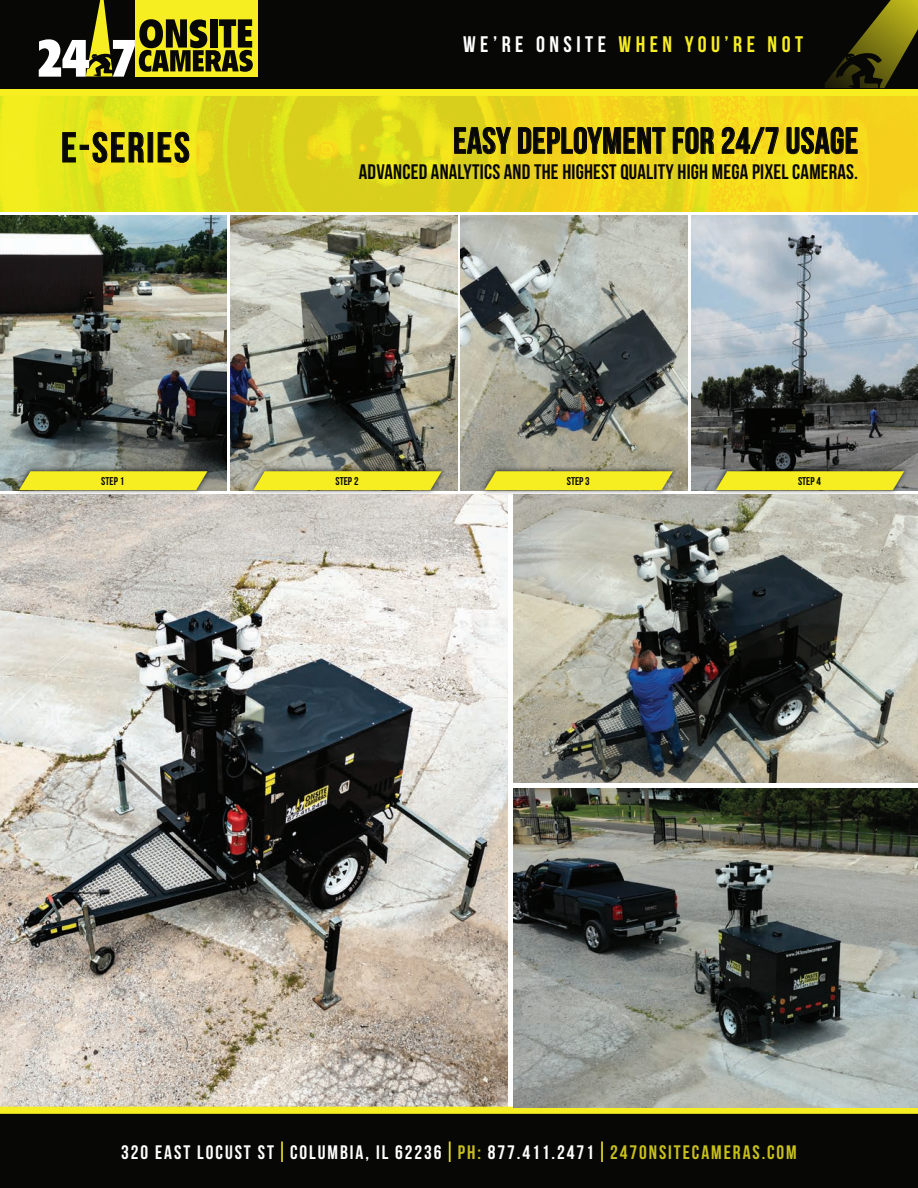
<style>
.page{position:relative;width:918px;height:1188px;background:#fff}
.page>*{position:absolute;margin:0;border:0;box-sizing:border-box;transform-origin:0 0}
.t1{font:700 42px "Bebas Neue";letter-spacing:.05em;color:#070706}
.t2{font:700 36.6px "Bebas Neue";letter-spacing:.01em;color:#070706}
.t3{font:700 22.5px "Bebas Neue";letter-spacing:.2em;color:#f7ee21}
.t4{font:700 21px "Bebas Neue";letter-spacing:.01em;color:#070706}
.t5{font:700 19.5px "Bebas Neue";letter-spacing:.1em;color:#fff}
.t6{font:700 11.25px "Bebas Neue";color:#070706}
.s1{color:#fff}
.s2{font-size:29.25px;color:#f7ee21}
.s3{color:rgb(247 238 33/.8)}
</style>
<div class="page">
<img style="left:0;top:495px;width:507px;height:612px">
<div style="left:0;top:0;width:918px;height:90px;background:#070706"></div>
<div style="left:135px;top:0;width:123px;height:76px;background:#f7ee21"></div>
<svg style="left:39px;top:0;width:214px;height:77px"></svg>
<div style="left:0;top:1113px;width:918px;height:75px;background:#070706"></div>
<img style="left:0;top:216px;width:227px;height:274px">
<img style="left:230px;top:216px;width:227px;height:274px">
<img style="left:461px;top:216px;width:227px;height:274px">
<img style="left:691px;top:216px;width:227px;height:274px">
<img style="left:246px;top:464px;width:203px;height:34px">
<svg style="left:253px;top:471px;width:189px;height:19px;background:#eee627"></svg>
<img style="left:12px;top:464px;width:203px;height:34px">
<svg style="left:19px;top:471px;width:189px;height:19px;background:#ece427"></svg>
<img style="left:477px;top:464px;width:204px;height:34px">
<svg style="left:485px;top:471px;width:188px;height:19px;background:#eee526"></svg>
<img style="left:708px;top:464px;width:204px;height:31px">
<svg style="left:716px;top:471px;width:188px;height:19px;background:#ede426"></svg>
<svg style="left:140px;top:1107px;width:778px;height:7px;background:#ebe32a"></svg>
<svg style="left:825px;top:0;width:93px;height:88px"></svg>
<img style="left:0;top:528px;width:140px;height:586px">
<img style="left:0;top:96px;width:918px;height:115px">
<svg style="left:454px;top:127px;width:57px;height:27px;background:#a89d16"></svg>
<svg style="left:518px;top:127px;width:148px;height:27px;background:#b29d15"></svg>
<svg style="left:673px;top:127px;width:41px;height:27px"></svg>
<svg style="left:722px;top:127px;width:57px;height:27px;background:#c2ad17"></svg>
<svg style="left:787px;top:127px;width:71px;height:27px;background:#b3a015"></svg>
<div style="left:0;top:90px;width:918px;height:6px;background:#f7ee21"></div>
<svg style="left:62px;top:132px;width:14px;height:31px"></svg>
<div style="left:80px;top:145px;width:9px;height:5px;border:1px solid #070706"></div>
<svg style="left:92px;top:132px;width:52px;height:31px;background:#bcb216"></svg>
<svg style="left:157px;top:132px;width:33px;height:31px"></svg>
<img style="left:513px;top:495px;width:405px;height:288px">
<img style="left:513px;top:788px;width:405px;height:319px">
<h1 class="t1" style="left:61px;top:124px;width:130px">E-SERIES</h1>
<p class="t3" style="left:463px;top:32px;width:342px"><span class="s1">WE’RE ONSITE</span> WHEN YOU’RE NOT</p>
<h2 class="t2" style="left:453px;top:121px;width:407px">EASY DEPLOYMENT FOR 24/7 USAGE</h2>
<p class="t4" style="left:359px;top:160px;width:501px">ADVANCED ANALYTICS AND THE HIGHEST QUALITY HIGH MEGA PIXEL CAMERAS.</p>
<p class="t6" style="left:101px;top:474px;width:24px">STEP 1</p>
<p class="t6" style="left:336px;top:474px;width:24px">STEP 2</p>
<p class="t6" style="left:567px;top:474px;width:24px">STEP 3</p>
<p class="t6" style="left:798px;top:474px;width:24px">STEP 4</p>
<p class="t5" style="left:121px;top:1142px;width:677px">320 EAST LOCUST ST <span class="s2">I</span> COLUMBIA, IL 62236 <span class="s2">I</span> <span class="s3">PH:</span> 877.411.2471 <span class="s2">I</span> <span class="s3">247ONSITECAMERAS.COM</span></p>
</div>
